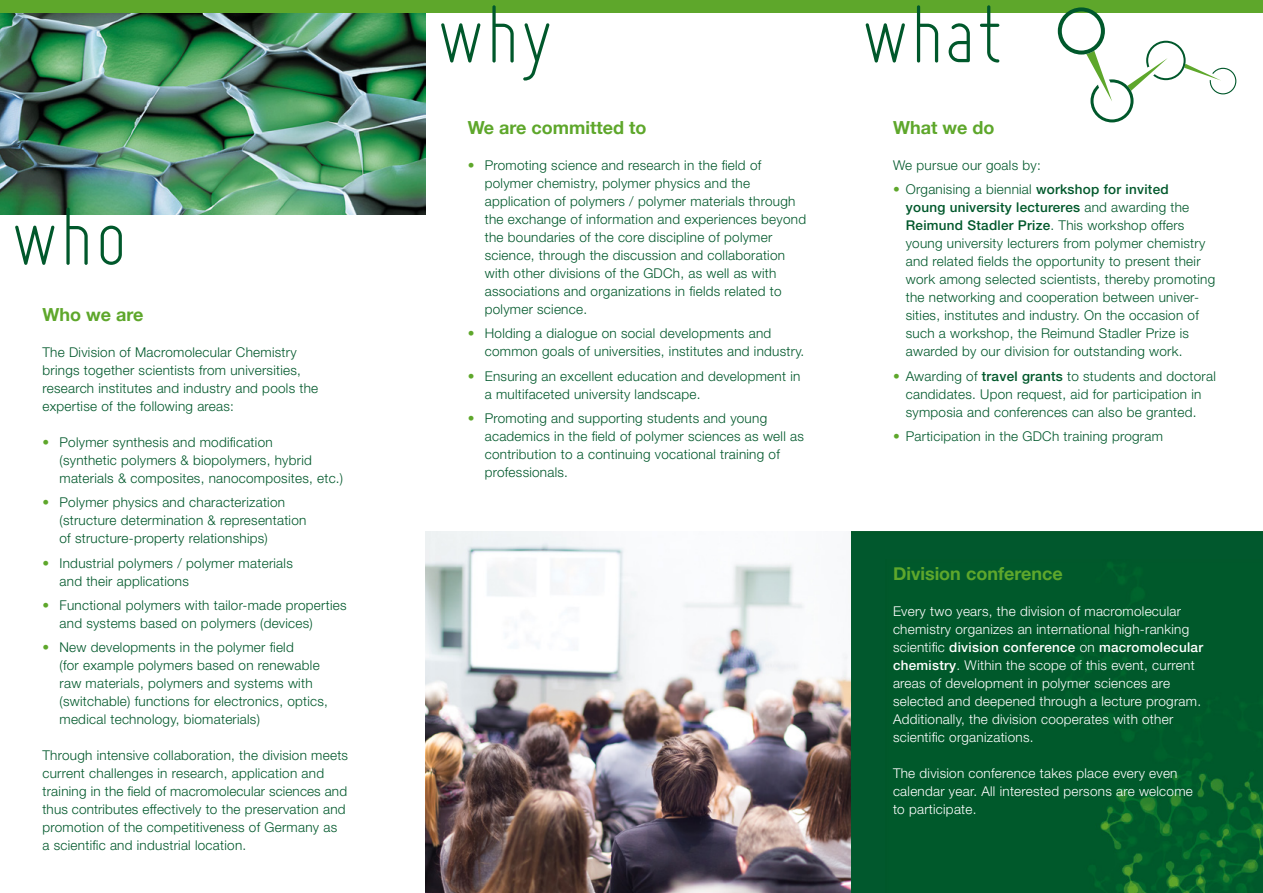
<style>
.page{position:relative;width:1263px;height:893px;background:#fff}
.page>*{position:absolute;margin:0;border:0;box-sizing:border-box;transform-origin:0 0}
.t1{font:300 90px "Miso";color:#00582b}
.t2{font:700 18px "Helvetica Neue";color:#5ea72b}
.t3{font:300 13.5px/18px "Helvetica Neue";letter-spacing:.02em;color:#00582b}
.t4{font:300 13.5px/18px "Helvetica Neue";letter-spacing:.02em;color:#fff}
.s1{color:#5ea72b}
.s2{font-weight:500}
</style>
<div class="page">
<img style="left:425px;top:531px;width:838px;height:362px">
<img style="left:0;top:13px;width:425px;height:201px">
<div style="left:0;top:0;width:1263px;height:13px;background:#5ea72b"></div>
<svg style="left:1058px;top:7px;width:178px;height:115px"></svg>
<h1 class="t1" style="left:11px;top:188px;width:119px">who</h1>
<h2 class="t2" style="left:43px;top:303px;width:102px">Who we are</h2>
<p class="t3" style="left:43px;top:343px;width:277px">The Division of Macromolecular Chemistry brings together scientists from universities, research institutes and industry and pools the expertise of the following areas:</p>
<p class="t3" style="left:60px;top:433px;width:285px;text-indent:-17px"><span class="s1">•</span> Polymer synthesis and modification<br>(synthetic polymers &amp; biopolymers, hybrid materials &amp; composites, nanocomposites, etc.)</p>
<p class="t3" style="left:60px;top:493px;width:248px;text-indent:-17px"><span class="s1">•</span> Polymer physics and characterization (structure determination &amp; representation of structure-property relationships)</p>
<p class="t3" style="left:60px;top:554px;width:235px;text-indent:-17px"><span class="s1">•</span> Industrial polymers / polymer materials and their applications</p>
<p class="t3" style="left:60px;top:596px;width:288px;text-indent:-17px"><span class="s1">•</span> Functional polymers with tailor-made properties and systems based on polymers (devices)</p>
<p class="t3" style="left:60px;top:638px;width:270px;text-indent:-17px"><span class="s1">•</span> New developments in the polymer field<br>(for example polymers based on renewable raw materials, polymers and systems with (switchable) functions for electronics, optics, medical technology, biomaterials)</p>
<p class="t3" style="left:43px;top:746px;width:307px">Through intensive collaboration, the division meets current challenges in research, application and training in the field of macromolecular sciences and thus contributes effectively to the preservation and promotion of the competitiveness of Germany as<br>a scientific and industrial location.</p>
<h1 class="t1" style="left:437px;top:-14px;width:118px">why</h1>
<h1 class="t1" style="left:861px;top:-14px;width:144px">what</h1>
<h2 class="t2" style="left:468px;top:116px;width:180px">We are committed to</h2>
<p class="t3" style="left:485px;top:156px;width:323px;text-indent:-17px"><span class="s1">•</span> Promoting science and research in the field of polymer chemistry, polymer physics and the application of polymers / polymer materials through the exchange of information and experiences beyond the boundaries of the core discipline of polymer science, through the discussion and collaboration with other divisions of the GDCh, as well as with associations and organizations in fields related to polymer science.</p>
<p class="t3" style="left:485px;top:324px;width:321px;text-indent:-17px"><span class="s1">•</span> Holding a dialogue on social developments and common goals of universities, institutes and industry.</p>
<p class="t3" style="left:485px;top:366px;width:317px;text-indent:-17px"><span class="s1">•</span> Ensuring an excellent education and development in a multifaceted university landscape.</p>
<p class="t3" style="left:485px;top:409px;width:321px;text-indent:-17px"><span class="s1">•</span> Promoting and supporting students and young academics in the field of polymer sciences as well as contribution to a continuing vocational training of professionals.</p>
<h2 class="t2" style="left:893px;top:116px;width:103px">What we do</h2>
<p class="t3" style="left:893px;top:156px;width:149px">We pursue our goals by:</p>
<p class="t3" style="left:906px;top:180px;width:311px;text-indent:-13px"><span class="s1">•</span> Organising a biennial <span class="s2">workshop for invited<br>young university lectureres</span> and awarding the <span class="s2">Reimund Stadler Prize</span>. This workshop offers young university lecturers from polymer chemistry and related fields the opportunity to present their work among selected scientists, thereby promoting the networking and cooperation between univer&shy;sities, institutes and industry. On the occasion of such a workshop, the Reimund Stadler Prize is awarded by our division for outstanding work.</p>
<p class="t3" style="left:893px;top:366px;width:324px;text-align:center"><span class="s1">•</span> Awarding of <span class="s2">travel grants</span> to students and doctoral candidates. Upon request, aid for participation in symposia and conferences can also be granted.</p>
<p class="t3" style="left:893px;top:427px;width:271px"><span class="s1">•</span> Participation in the GDCh training program</p>
<h2 class="t2" style="left:893px;top:563px;width:171px">Division conference</h2>
<p class="t4" style="left:893px;top:602px;width:312px">Every two years, the division of macromolecular chemistry organizes an international high-ranking scientific <span class="s2">division conference</span> on <span class="s2">macromolecular chemistry</span>. Within the scope of this event, current areas of development in polymer sciences are selected and deepened through a lecture program.<br>Additionally, the division cooperates with other scientific organizations.</p>
<p class="t4" style="left:893px;top:764px;width:301px">The division conference takes place every even calendar year. All interested persons are welcome to participate.</p>
</div>
